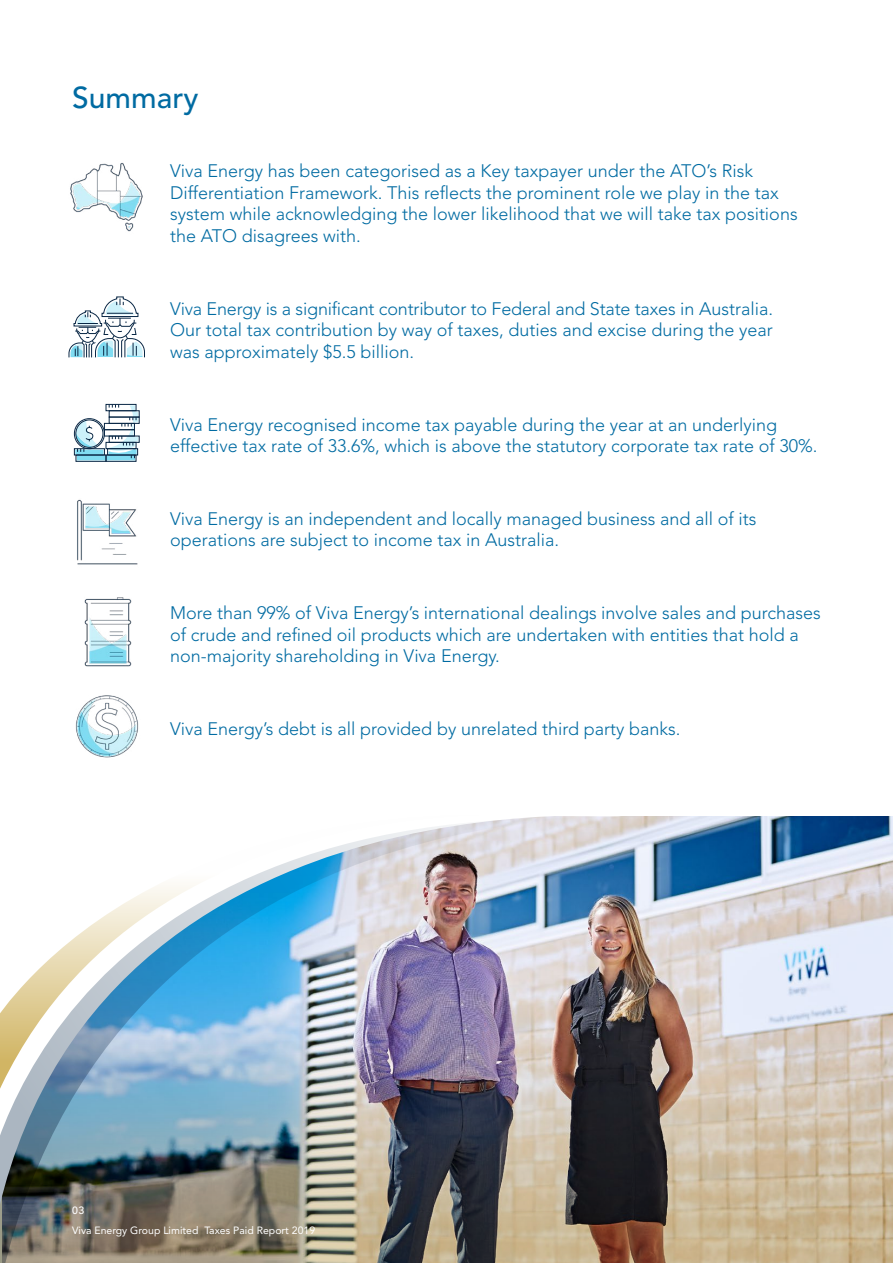
<style>
.page{position:relative;width:893px;height:1263px;background:#fff}
.page>*{position:absolute;margin:0;border:0;box-sizing:border-box;transform-origin:0 0}
.t1{font:500 30px "Avenir";color:#006ba2}
.t2{font:300 18px/21.6px "Avenir";color:#006ba2}
.t3{font:10.5px "Avenir";color:#fff}
.t4{font:500 10.5px "Avenir";color:#fff}
</style>
<div class="page">
<img style="left:622px;top:817px;width:271px;height:201px">
<svg style="left:622px;top:1018px;width:271px;height:245px;background:#b7a692"></svg>
<img style="left:611px;top:816px;width:11px;height:447px">
<img style="left:0;top:816px;width:611px;height:447px">
<img style="left:0;top:816px;width:580px;height:301px">
<div style="left:74px;top:448px;width:31px;height:7px;border:1px solid #092745"></div>
<div style="left:76px;top:455px;width:30px;height:7px;border:1px solid #092745"></div>
<div style="left:106px;top:455px;width:30px;height:7px;border:1px solid #092745"></div>
<div style="left:109px;top:436px;width:30px;height:7px;border:1px solid #092745"></div>
<div style="left:109px;top:417px;width:30px;height:7px;border:1px solid #092745"></div>
<div style="left:109px;top:410px;width:30px;height:7px;border:1px solid #092745"></div>
<svg style="left:75px;top:404px;width:63px;height:56px"></svg>
<div style="left:74px;top:418px;width:31px;height:31px;border:1px solid #092745;border-radius:50%"></div>
<div style="left:76px;top:420px;width:27px;height:27px;border:1px solid #092745;border-radius:50%"></div>
<svg style="left:69px;top:297px;width:76px;height:61px"></svg>
<img style="left:70px;top:163px;width:73px;height:69px">
<img style="left:84px;top:597px;width:48px;height:70px">
<img style="left:75px;top:695px;width:64px;height:63px">
<img style="left:77px;top:499px;width:61px;height:66px">
<h1 class="t1" style="left:72px;top:80px;width:128px">Summary</h1>
<p class="t2" style="left:170px;top:160px;width:629px">Viva Energy has been categorised as a Key taxpayer under the ATO’s Risk Differentiation Framework. This reflects the prominent role we play in the tax system while acknowledging the lower likelihood that we will take tax positions the ATO disagrees with.</p>
<p class="t2" style="left:170px;top:298px;width:604px;text-align:justify">Viva Energy is a significant contributor to Federal and State taxes in Australia.<br>Our total tax contribution by way of taxes, duties and excise during the year was approximately $5.5 billion.</p>
<p class="t2" style="left:170px;top:414px;width:649px">Viva Energy recognised income tax payable during the year at an underlying effective tax rate of 33.6%, which is above the statutory corporate tax rate of 30%.</p>
<p class="t2" style="left:170px;top:508px;width:588px">Viva Energy is an independent and locally managed business and all of its operations are subject to income tax in Australia.</p>
<p class="t2" style="left:170px;top:602px;width:652px">More than 99% of Viva Energy’s international dealings involve sales and purchases of crude and refined oil products which are undertaken with entities that hold a non-majority shareholding in Viva Energy.</p>
<p class="t2" style="left:170px;top:718px;width:512px">Viva Energy’s debt is all provided by unrelated third party banks.</p>
<p class="t4" style="left:72px;top:1204px;width:14px">03</p>
<p class="t3" style="left:72px;top:1224px;width:244px">Viva Energy Group Limited Taxes Paid Report 2019</p>
</div>
